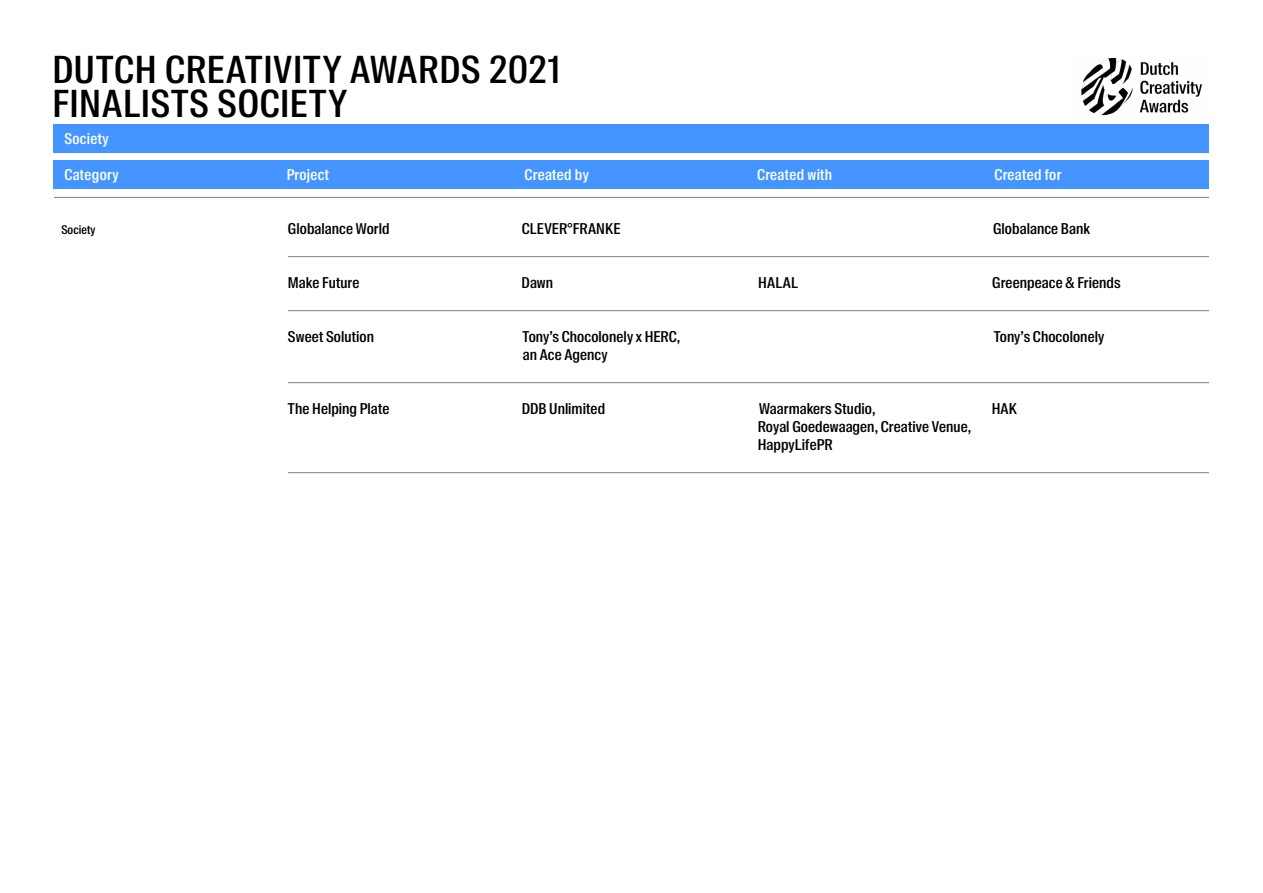
<style>
.page{position:relative;width:1263px;height:893px;background:#fff}
.page>*{position:absolute;margin:0;border:0;box-sizing:border-box;transform-origin:0 0}
.t1{font:500 37.5px/34.5px "Suisse Intl Condensed";letter-spacing:.025em;color:#000}
.t2{font:500 15px/18px "Suisse Intl Condensed";letter-spacing:.005em;color:#000}
.t3{font:500 15px "Suisse Intl Condensed";letter-spacing:.02em;color:#fff}
.t4{font:500 12px "Suisse Intl Condensed";color:#000}
</style>
<div class="page">
<div style="left:54px;top:125px;width:1155px;height:28px;background:#4495ff"></div>
<div style="left:54px;top:161px;width:1155px;height:28px;background:#4495ff"></div>
<hr style="left:54px;top:197px;width:1155px;height:1px;background:#808080">
<hr style="left:288px;top:256px;width:921px;height:1px;background:#808080">
<hr style="left:288px;top:310px;width:921px;height:1px;background:#808080">
<hr style="left:288px;top:382px;width:921px;height:1px;background:#808080">
<hr style="left:288px;top:472px;width:921px;height:1px;background:#808080">
<img style="left:1081px;top:57px;width:122px;height:59px">
<h1 class="t1" style="left:52px;top:52px;width:509px">DUTCH CREATIVITY AWARDS 2021<br>FINALISTS SOCIETY</h1>
<p class="t3" style="left:64px;top:130px;width:46px">Society</p>
<p class="t3" style="left:64px;top:166px;width:56px">Category</p>
<p class="t3" style="left:287px;top:166px;width:44px">Project</p>
<p class="t3" style="left:524px;top:166px;width:66px">Created by</p>
<p class="t3" style="left:757px;top:166px;width:76px">Created with</p>
<p class="t3" style="left:994px;top:166px;width:68px">Created for</p>
<p class="t4" style="left:62px;top:223px;width:35px">Society</p>
<p class="t2" style="left:288px;top:220px;width:103px">Globalance World</p>
<p class="t2" style="left:522px;top:220px;width:100px">CLEVER°FRANKE</p>
<p class="t2" style="left:993px;top:220px;width:98px">Globalance Bank</p>
<p class="t2" style="left:288px;top:274px;width:73px">Make Future</p>
<p class="t2" style="left:521px;top:274px;width:33px">Dawn</p>
<p class="t2" style="left:758px;top:274px;width:41px">HALAL</p>
<p class="t2" style="left:992px;top:274px;width:130px">Greenpeace &amp; Friends</p>
<p class="t2" style="left:288px;top:328px;width:88px">Sweet Solution</p>
<p class="t2" style="left:522px;top:328px;width:159px">Tony’s Chocolonely x HERC,</p>
<p class="t2" style="left:994px;top:328px;width:112px">Tony’s Chocolonely</p>
<p class="t2" style="left:523px;top:346px;width:86px">an Ace Agency</p>
<p class="t2" style="left:288px;top:400px;width:103px">The Helping Plate</p>
<p class="t2" style="left:522px;top:400px;width:85px">DDB Unlimited</p>
<p class="t2" style="left:759px;top:400px;width:118px">Waarmakers Studio,</p>
<p class="t2" style="left:992px;top:400px;width:27px">HAK</p>
<p class="t2" style="left:758px;top:418px;width:215px">Royal Goedewaagen, Creative Venue,<br>HappyLifePR</p>
</div>
